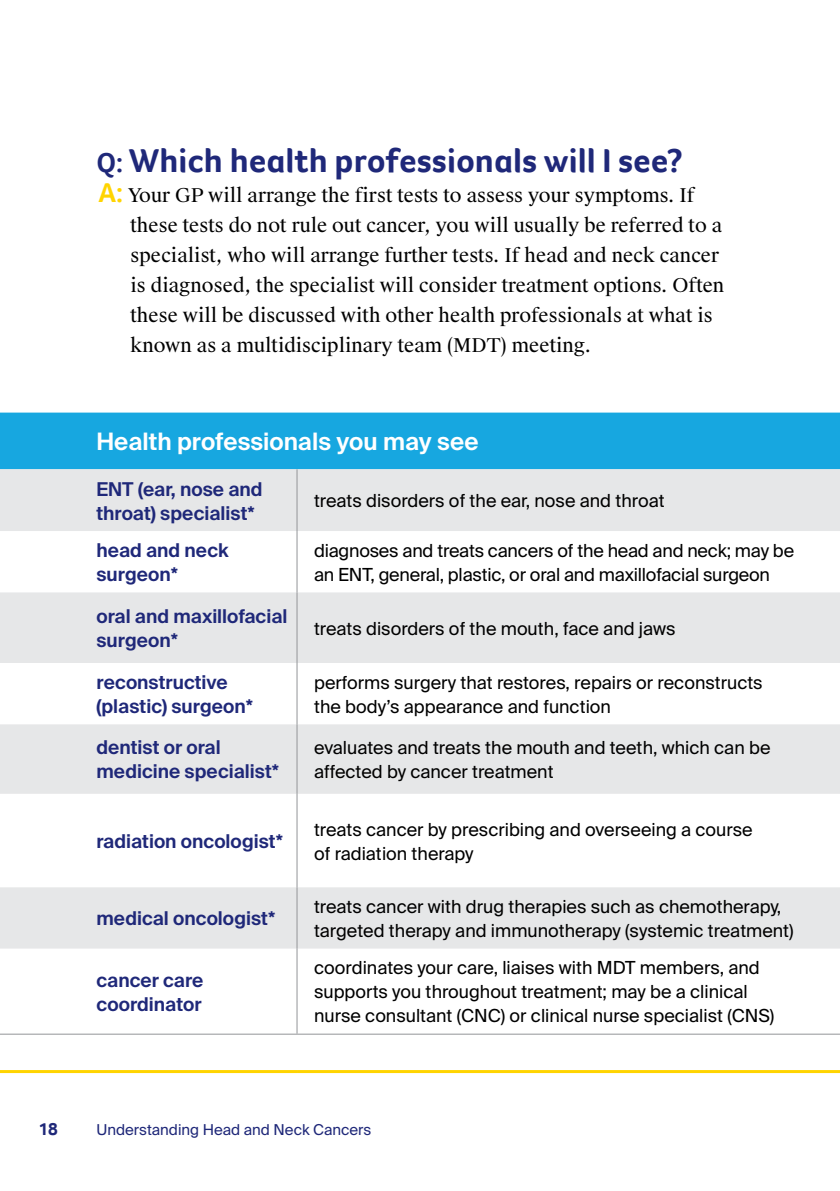
<style>
.page{position:relative;width:840px;height:1191px;background:#fff}
.page>*{position:absolute;margin:0;border:0;box-sizing:border-box;transform-origin:0 0}
.t1{font:700 34px "Foco CC";color:#1f2879}
.t2{font:600 24px "Suisse Intl";color:#fff}
.t3{font:19px/30px "Suisse Works";color:#000}
.t4{font:600 19px/24px "Suisse Intl";color:#1f2879}
.t5{font:18px/24px "Suisse Intl";color:#000}
.t6{font:700 18px "Foco CC";color:#1f2879}
.t7{font:15px "Suisse Intl";color:#1f2879}
.s1{font-size:28px}
.s2{font-family:"Foco CC";font-weight:700;font-size:28px;color:#ffd400}
</style>
<div class="page">
<div style="left:0;top:412px;width:839px;height:57px;background:#17a7e0"></div>
<svg style="left:0;top:469px;width:839px;height:566px"></svg>
<hr style="left:0;top:1070px;width:297px;height:3px;background:#ffd400">
<hr style="left:297px;top:1070px;width:542px;height:3px;background:#ffd400">
<hr style="left:296px;top:469px;width:1px;height:62px;background:#939598">
<hr style="left:296px;top:531px;width:1px;height:61px;background:#939598">
<hr style="left:296px;top:592px;width:1px;height:71px;background:#939598">
<hr style="left:296px;top:663px;width:1px;height:61px;background:#939598">
<hr style="left:296px;top:724px;width:1px;height:70px;background:#939598">
<hr style="left:296px;top:794px;width:1px;height:93px;background:#939598">
<hr style="left:0;top:1033px;width:297px;height:1px;background:#939598">
<hr style="left:297px;top:1033px;width:542px;height:1px;background:#939598">
<hr style="left:296px;top:887px;width:1px;height:61px;background:#939598">
<hr style="left:296px;top:948px;width:1px;height:85px;background:#939598">
<h1 class="t1" style="left:96px;top:138px;width:587px"><span class="s1">Q:</span> Which health professionals will I see?</h1>
<p class="t3" style="left:130px;top:180px;width:595px;text-indent:-32px"><span class="s2">A:</span> Your GP will arrange the first tests to assess your symptoms. If these tests do not rule out cancer, you will usually be referred to a specialist, who will arrange further tests. If head and neck cancer is diagnosed, the specialist will consider treatment options. Often these will be discussed with other health professionals at what is known as a multidisciplinary team (MDT) meeting.</p>
<h2 class="t2" style="left:96px;top:428px;width:383px">Health professionals you may see</h2>
<p class="t4" style="left:96px;top:477px;width:167px">ENT (ear, nose and throat) specialist*</p>
<p class="t5" style="left:314px;top:489px;width:352px">treats disorders of the ear, nose and throat</p>
<p class="t4" style="left:96px;top:538px;width:134px">head and neck surgeon*</p>
<p class="t5" style="left:314px;top:538px;width:481px">diagnoses and treats cancers of the head and neck; may be an ENT, general, plastic, or oral and maxillofacial surgeon</p>
<p class="t4" style="left:96px;top:604px;width:192px">oral and maxillofacial surgeon*</p>
<p class="t5" style="left:314px;top:616px;width:363px">treats disorders of the mouth, face and jaws</p>
<p class="t4" style="left:96px;top:670px;width:158px">reconstructive (plastic) surgeon*</p>
<p class="t5" style="left:314px;top:670px;width:450px">performs surgery that restores, repairs or reconstructs the body’s appearance and function</p>
<p class="t4" style="left:96px;top:736px;width:184px">dentist or oral medicine specialist*</p>
<p class="t5" style="left:314px;top:736px;width:457px">evaluates and treats the mouth and teeth, which can be affected by cancer treatment</p>
<p class="t4" style="left:96px;top:829px;width:188px">radiation oncologist*</p>
<p class="t5" style="left:314px;top:817px;width:440px">treats cancer by prescribing and overseeing a course of radiation therapy</p>
<p class="t4" style="left:96px;top:907px;width:180px">medical oncologist*</p>
<p class="t5" style="left:314px;top:894px;width:480px">treats cancer with drug therapies such as chemotherapy, targeted therapy and immunotherapy (systemic treatment)</p>
<p class="t4" style="left:96px;top:968px;width:108px">cancer care coordinator</p>
<p class="t5" style="left:314px;top:956px;width:461px">coordinates your care, liaises with MDT members, and supports you throughout treatment; may be a clinical nurse consultant (CNC) or clinical nurse specialist (CNS)</p>
<p class="t6" style="left:38px;top:1117px;width:21px">18</p>
<p class="t7" style="left:96px;top:1121px;width:276px">Understanding Head and Neck Cancers</p>
</div>
